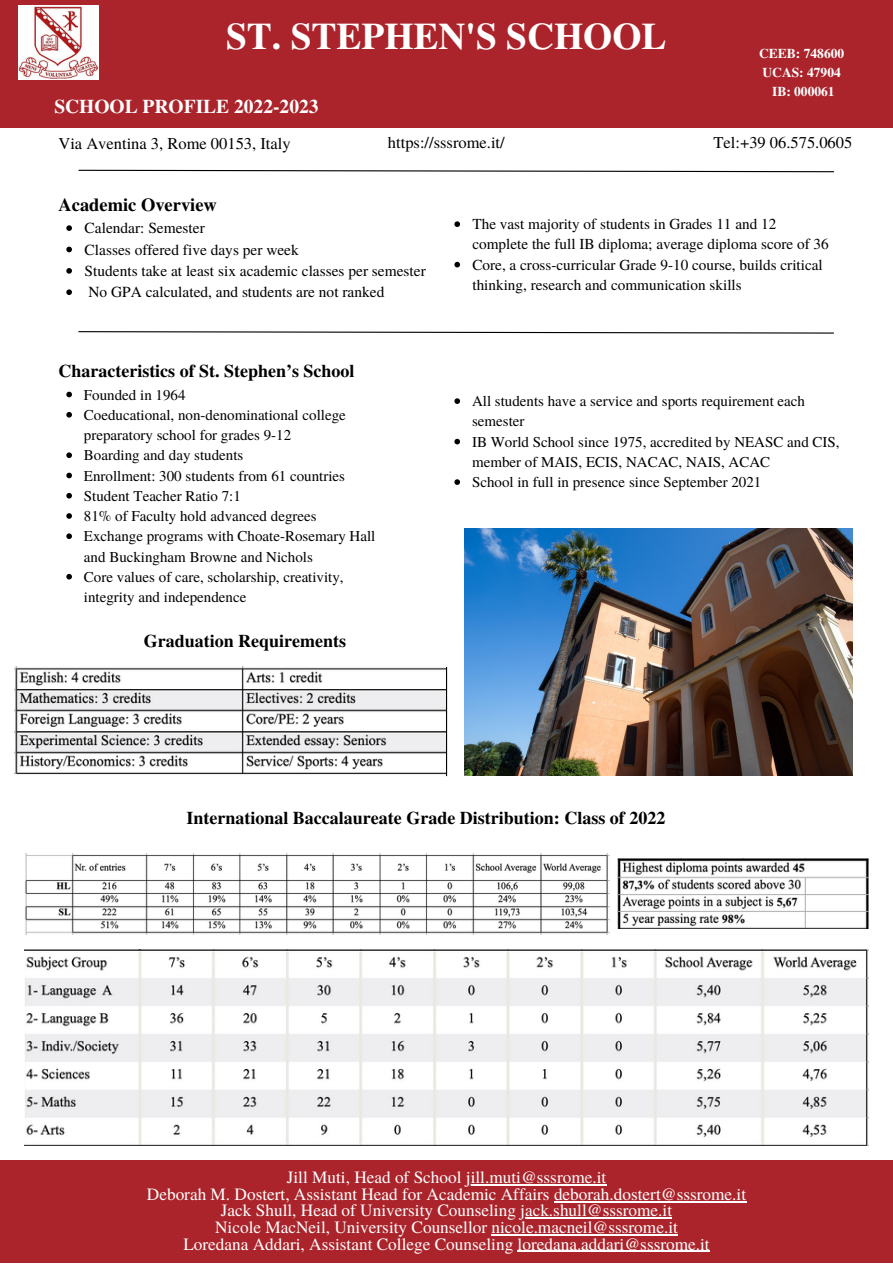
<style>
.page{position:relative;width:893px;height:1264px;background:#fff}
.page>*{position:absolute;margin:0;border:0;box-sizing:border-box;transform-origin:0 0}
.t1{font:700 37.5px "Te X Gyre Termes";color:#fff}
.t2{font:700 19.5px "Te X Gyre Termes";color:#fff}
.t3{font:700 18.45px "Te X Gyre Termes";color:#000}
.t4{font:700 18px "Te X Gyre Termes";color:#000}
.t5{font:17.25px/16.5px "Te X Gyre Termes";color:#fff;text-align:center}
.t6{font:16.5px "Te X Gyre Termes";color:#000}
.t7{font:15.45px/21.3px "Te X Gyre Termes";color:#000}
.t8{font:15.15px/20.2px "Te X Gyre Termes";color:#000}
.t9{font:15px/20.2px "Te X Gyre Termes";color:#000}
.t10{font:700 13.5px/19px "Te X Gyre Termes";color:#fff;text-align:center}
</style>
<div class="page">
<svg style="left:78px;top:331px;width:756px;height:3px"></svg>
<img style="left:465px;top:528px;width:387px;height:247px">
<div style="left:0;top:0;width:892px;height:127px;background:#ab242b"></div>
<img style="left:18px;top:5px;width:80px;height:74px">
<img style="left:24px;top:949px;width:844px;height:196px">
<img style="left:15px;top:667px;width:431px;height:108px">
<div style="left:0;top:1160px;width:892px;height:102px;background:#ab242b"></div>
<hr style="left:466px;top:1184px;width:140px;height:1px;background:#fff">
<hr style="left:554px;top:1201px;width:192px;height:1px;background:#fff">
<hr style="left:520px;top:1217px;width:152px;height:1px;background:#fff">
<hr style="left:491px;top:1234px;width:186px;height:1px;background:#fff">
<hr style="left:517px;top:1250px;width:192px;height:1px;background:#fff">
<img style="left:617px;top:858px;width:251px;height:70px">
<img style="left:25px;top:853px;width:584px;height:81px">
<svg style="left:78px;top:169px;width:756px;height:4px"></svg>
<svg style="left:66px;top:225px;width:6px;height:6px"></svg>
<svg style="left:66px;top:247px;width:6px;height:5px"></svg>
<svg style="left:66px;top:268px;width:6px;height:6px"></svg>
<svg style="left:66px;top:289px;width:6px;height:6px"></svg>
<svg style="left:454px;top:221px;width:6px;height:6px"></svg>
<svg style="left:454px;top:262px;width:6px;height:5px"></svg>
<svg style="left:66px;top:392px;width:6px;height:5px"></svg>
<svg style="left:66px;top:412px;width:6px;height:5px"></svg>
<svg style="left:66px;top:452px;width:6px;height:6px"></svg>
<svg style="left:66px;top:472px;width:6px;height:6px"></svg>
<svg style="left:66px;top:493px;width:6px;height:5px"></svg>
<svg style="left:66px;top:513px;width:6px;height:6px"></svg>
<svg style="left:66px;top:533px;width:6px;height:6px"></svg>
<svg style="left:66px;top:574px;width:6px;height:5px"></svg>
<svg style="left:454px;top:398px;width:6px;height:6px"></svg>
<svg style="left:454px;top:439px;width:6px;height:5px"></svg>
<svg style="left:454px;top:479px;width:6px;height:6px"></svg>
<hr style="left:446px;top:667px;width:1px;height:109px;background:#000">
<h1 class="t1" style="left:226px;top:7px;width:442px">ST. STEPHEN'S SCHOOL</h1>
<h2 class="t2" style="left:54px;top:91px;width:266px">SCHOOL PROFILE 2022-2023</h2>
<p class="t10" style="left:759px;top:43px;width:87px">CEEB: 748600<br>UCAS: 47904<br>IB: 000061</p>
<p class="t6" style="left:58px;top:131px;width:233px">Via Aventina 3, Rome 00153, Italy</p>
<p class="t6" style="left:713px;top:130px;width:140px">Tel:+39 06.575.0605</p>
<p class="t6" style="left:388px;top:130px;width:118px">https://sssrome.it/</p>
<p class="t3" style="left:58px;top:190px;width:160px">Academic Overview</p>
<p class="t7" style="left:85px;top:216px;width:342px">Calendar: Semester<br>Classes offered five days per week<br>Students take at least six academic classes per semester No GPA calculated, and students are not ranked</p>
<p class="t4" style="left:58px;top:357px;width:297px">Characteristics of St. Stephen’s School</p>
<p class="t9" style="left:84px;top:383px;width:293px">Founded in 1964<br>Coeducational, non-denominational college preparatory school for grades 9-12<br>Boarding and day students<br>Enrollment: 300 students from 61 countries Student Teacher Ratio 7:1<br>81% of Faculty hold advanced degrees Exchange programs with Choate-Rosemary Hall and Buckingham Browne and Nichols<br>Core values of care, scholarship, creativity, integrity and independence</p>
<p class="t4" style="left:144px;top:627px;width:204px">Graduation Requirements</p>
<p class="t8" style="left:472px;top:213px;width:358px">The vast majority of students in Grades 11 and 12 complete the full IB diploma; average diploma score of 36<br>Core, a cross-curricular Grade 9-10 course, builds critical thinking, research and communication skills</p>
<p class="t9" style="left:472px;top:390px;width:369px">All students have a service and sports requirement each semester<br>IB World School since 1975, accredited by NEASC and CIS, member of MAIS, ECIS, NACAC, NAIS, ACAC<br>School in full in presence since September 2021</p>
<p class="t4" style="left:186px;top:803px;width:480px">International Baccalaureate Grade Distribution: Class of 2022</p>
<p class="t5" style="left:147px;top:1168px;width:600px">Jill Muti, Head of School jill.muti@sssrome.it<br>Deborah M. Dostert, Assistant Head for Academic Affairs deborah.dostert@sssrome.it Jack Shull, Head of University Counseling jack.shull@sssrome.it<br>Nicole MacNeil, University Counsellor nicole.macneil@sssrome.it<br>Loredana Addari, Assistant College Counseling loredana.addari@sssrome.it</p>
</div>
